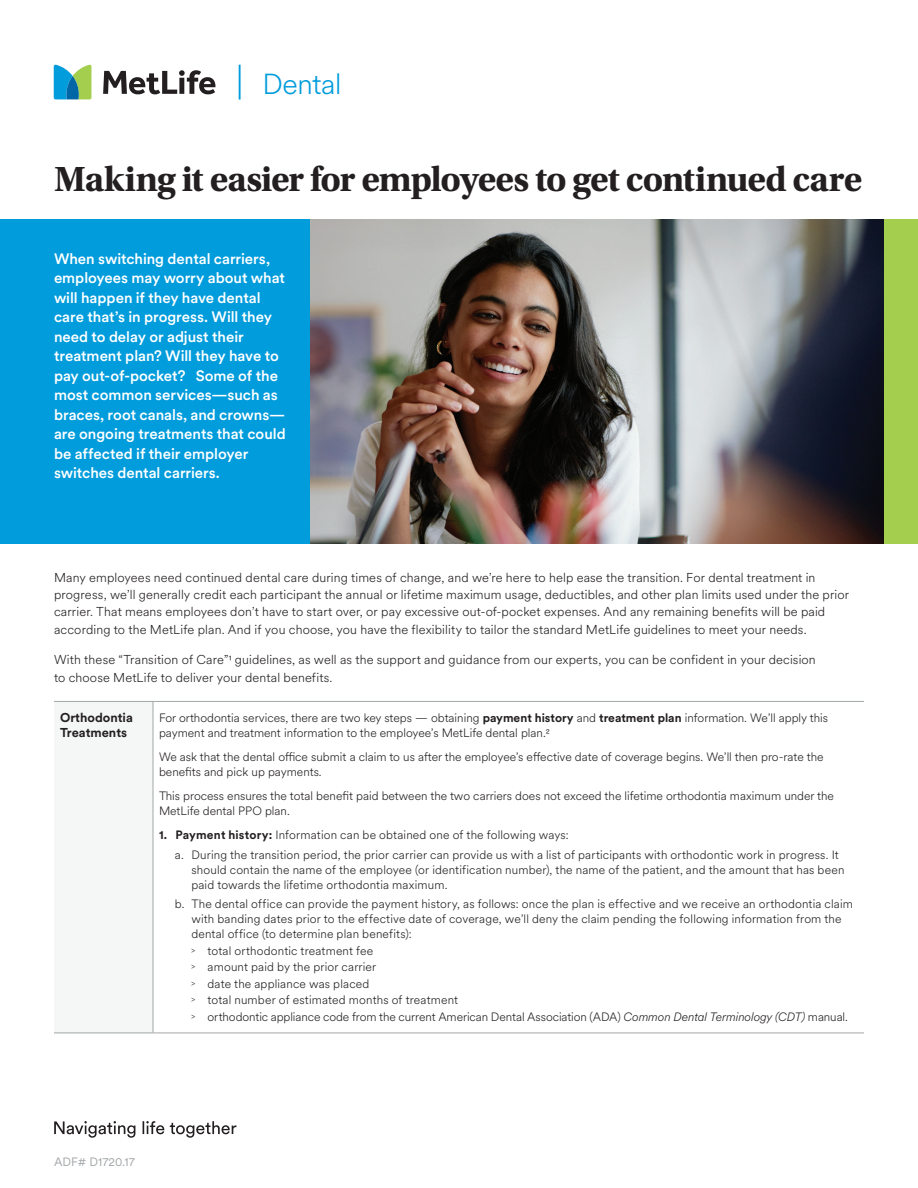
<style>
.page{position:relative;width:918px;height:1188px;background:#fff}
.page>*{position:absolute;margin:0;border:0;box-sizing:border-box;transform-origin:0 0}
.t1{font:700 36.75px "Utopia Std";letter-spacing:-.03em;color:#231f20}
.t2{font:300 28.65px "Met Life Circular";letter-spacing:-.015em;color:#009cdc}
.t3{font:500 15px/19.5px "Met Life Circular";letter-spacing:-.005em;color:#fff}
.t4{font:300 12.75px/17.2px "Met Life Circular";letter-spacing:.01em;color:#231f20}
.t5{font:700 12.75px/15px "Met Life Circular";color:#231f20}
.t6{font:300 12px/15px "Met Life Circular";letter-spacing:.01em;color:#231f20}
.t7{font:12px "Met Life Circular";color:#a3a7a9}
.s1{font-weight:700}
.s2{font-style:italic}
</style>
<div class="page">
<div style="left:54px;top:701px;width:99px;height:332px;background:#f5f6f6"></div>
<hr style="left:54px;top:701px;width:99px;height:1px;background:#a3a7a9">
<hr style="left:153px;top:701px;width:711px;height:1px;background:#a3a7a9">
<hr style="left:153px;top:702px;width:1px;height:331px;background:#a3a7a9">
<hr style="left:54px;top:1033px;width:99px;height:1px;background:#a3a7a9">
<hr style="left:153px;top:1033px;width:711px;height:1px;background:#a3a7a9">
<hr style="left:239px;top:65px;width:2px;height:35px;background:#009cdc">
<svg style="left:54px;top:1121px;width:182px;height:17px"></svg>
<svg style="left:103px;top:70px;width:112px;height:24px"></svg>
<svg style="left:54px;top:64px;width:37px;height:35px"></svg>
<img style="left:310px;top:220px;width:574px;height:324px">
<div style="left:0;top:220px;width:310px;height:324px;background:#009cdc"></div>
<div style="left:884px;top:220px;width:34px;height:324px;background:#a4cf4e"></div>
<h2 class="t2" style="left:262px;top:65px;width:80px">Dental</h2>
<h1 class="t1" style="left:54px;top:158px;width:810px">Making it easier for employees to get continued care</h1>
<p class="t3" style="left:54px;top:248px;width:233px">When switching dental carriers, employees may worry about what will happen if they have dental care that’s in progress. Will they need to delay or adjust their treatment plan? Will they have to pay out-of-pocket? Some of the most common services—such as braces, root canals, and crowns— are ongoing treatments that could be affected if their employer switches dental carriers.</p>
<p class="t4" style="left:54px;top:568px;width:797px">Many employees need continued dental care during times of change, and we’re here to help ease the transition. For dental treatment in progress, we’ll generally credit each participant the annual or lifetime maximum usage, deductibles, and other plan limits used under the prior carrier. That means employees don’t have to start over, or pay excessive out-of-pocket expenses. And any remaining benefits will be paid according to the MetLife plan. And if you choose, you have the flexibility to tailor the standard MetLife guidelines to meet your needs.</p>
<p class="t4" style="left:54px;top:651px;width:763px">With these “Transition of Care”1 guidelines, as well as the support and guidance from our experts, you can be confident in your decision to choose MetLife to deliver your dental benefits.</p>
<p class="t5" style="left:60px;top:710px;width:74px">Orthodontia<br>Treatments</p>
<p class="t6" style="left:159px;top:710px;width:671px">For orthodontia services, there are two key steps — obtaining <span class="s1">payment history</span> and <span class="s1">treatment plan</span> information. We’ll apply this payment and treatment information to the employee’s MetLife dental plan.2</p>
<p class="t6" style="left:159px;top:749px;width:666px">We ask that the dental office submit a claim to us after the employee’s effective date of coverage begins. We’ll then pro-rate the benefits and pick up payments.</p>
<p class="t6" style="left:159px;top:788px;width:676px">This process ensures the total benefit paid between the two carriers does not exceed the lifetime orthodontia maximum under the<br>MetLife dental PPO plan.</p>
<p class="t6" style="left:175px;top:825px;width:665px;line-height:19.5px;text-indent:-16px"><span class="s1">1. Payment history:</span> Information can be obtained one of the following ways:<br>a. During the transition period, the prior carrier can provide us with a list of participants with orthodontic work in progress. It</p>
<p class="t6" style="left:191px;top:862px;width:655px">should contain the name of the employee (or identification number), the name of the patient, and the amount that has been paid towards the lifetime orthodontia maximum.</p>
<p class="t6" style="left:191px;top:896px;width:663px;text-indent:-16px">b. The dental office can provide the payment history, as follows: once the plan is effective and we receive an orthodontia claim with banding dates prior to the effective date of coverage, we’ll deny the claim pending the following information from the dental office (to determine plan benefits):</p>
<p class="t6" style="left:191px;top:942px;width:658px;line-height:16.5px"><sup>&gt;</sup> total orthodontic treatment fee<br><sup>&gt;</sup> amount paid by the prior carrier<br><sup>&gt;</sup> date the appliance was placed<br><sup>&gt;</sup> total number of estimated months of treatment<br><sup>&gt;</sup> orthodontic appliance code from the current American Dental Association (ADA) <span class="s2">Common Dental Terminology (CDT)</span> manual.</p>
<p class="t7" style="left:54px;top:1154px;width:82px">ADF# D1720.17</p>
</div>
